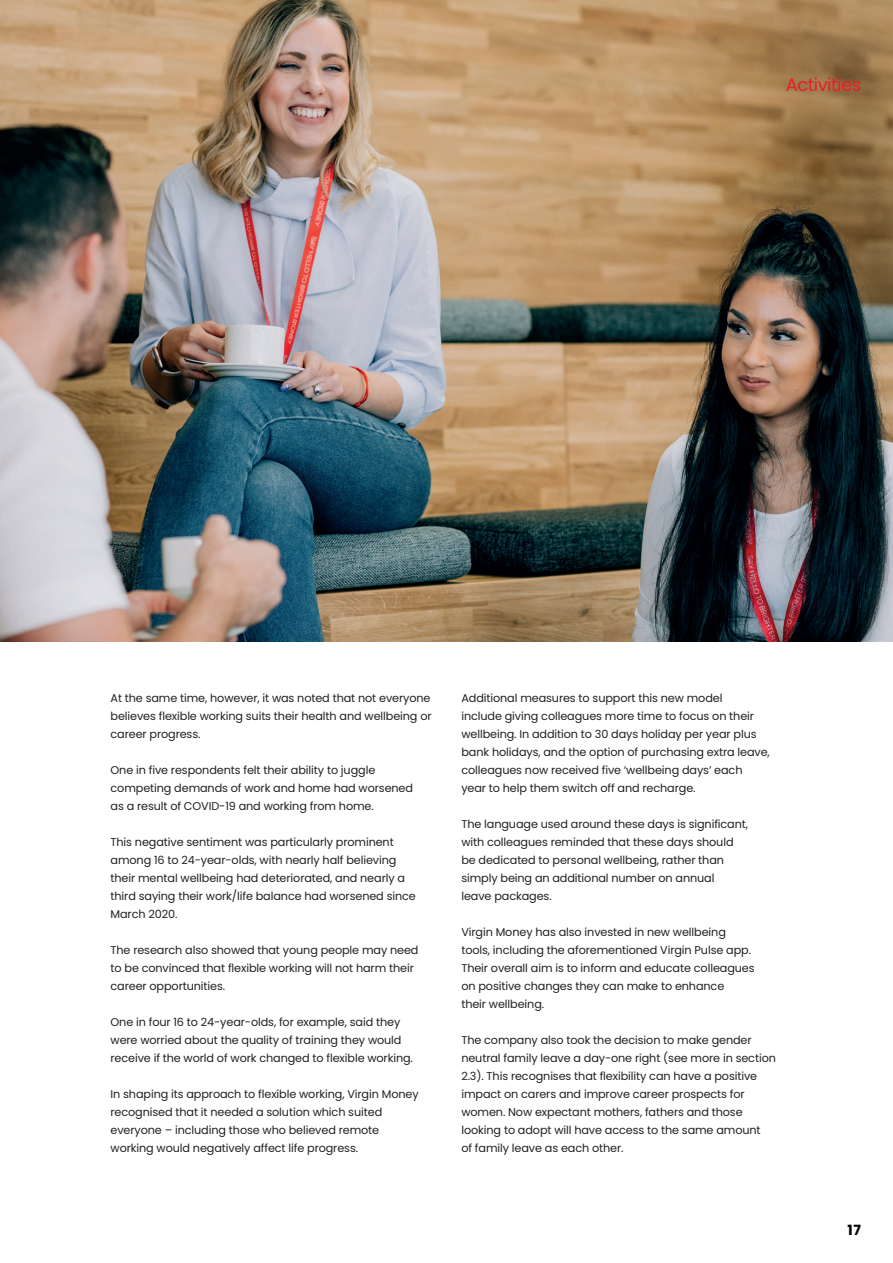
<style>
.page{position:relative;width:893px;height:1263px;background:#fff}
.page>*{position:absolute;margin:0;border:0;box-sizing:border-box;transform-origin:0 0}
.t1{font:18px "Poppins";letter-spacing:-.03em;color:#eb1d23}
.t2{font:700 14.1px "Poppins";color:#000001}
.t3{font:11.25px/18px "Poppins";letter-spacing:-.01em;color:#231f20}
</style>
<div class="page">
<img style="left:0;top:0;width:893px;height:641px">
<h1 class="t1" style="left:786px;top:75px;width:77px">Activities</h1>
<p class="t3" style="left:111px;top:689px;width:323px;text-align:justify">At the same time, however, it was noted that not everyone believes flexible working suits their health and wellbeing or career progress.</p>
<p class="t3" style="left:111px;top:761px;width:304px">One in five respondents felt their ability to juggle competing demands of work and home had worsened as a result of COVID-19 and working from home.</p>
<p class="t3" style="left:111px;top:833px;width:307px">This negative sentiment was particularly prominent among 16 to 24-year-olds, with nearly half believing their mental wellbeing had deteriorated, and nearly a third saying their work/life balance had worsened since March 2020.</p>
<p class="t3" style="left:111px;top:941px;width:309px">The research also showed that young people may need to be convinced that flexible working will not harm their career opportunities.</p>
<p class="t3" style="left:111px;top:1013px;width:304px">One in four 16 to 24-year-olds, for example, said they were worried about the quality of training they would receive if the world of work changed to flexible working.</p>
<p class="t3" style="left:111px;top:1085px;width:310px">In shaping its approach to flexible working, Virgin Money recognised that it needed a solution which suited everyone – including those who believed remote working would negatively affect life progress.</p>
<p class="t3" style="left:461px;top:689px;width:310px">Additional measures to support this new model<br>include giving colleagues more time to focus on their wellbeing. In addition to 30 days holiday per year plus bank holidays, and the option of purchasing extra leave, colleagues now received five ‘wellbeing days’ each year to help them switch off and recharge.</p>
<p class="t3" style="left:461px;top:815px;width:288px">The language used around these days is significant, with colleagues reminded that these days should be dedicated to personal wellbeing, rather than simply being an additional number on annual<br>leave packages.</p>
<p class="t3" style="left:461px;top:923px;width:295px">Virgin Money has also invested in new wellbeing tools, including the aforementioned Virgin Pulse app.<br>Their overall aim is to inform and educate colleagues on positive changes they can make to enhance<br>their wellbeing.</p>
<p class="t3" style="left:461px;top:1031px;width:316px">The company also took the decision to make gender neutral family leave a day-one right (see more in section 2.3). This recognises that flexibility can have a positive impact on carers and improve career prospects for women. Now expectant mothers, fathers and those looking to adopt will have access to the same amount<br>of family leave as each other.</p>
<p class="t2" style="left:847px;top:1222px;width:15px">17</p>
</div>
